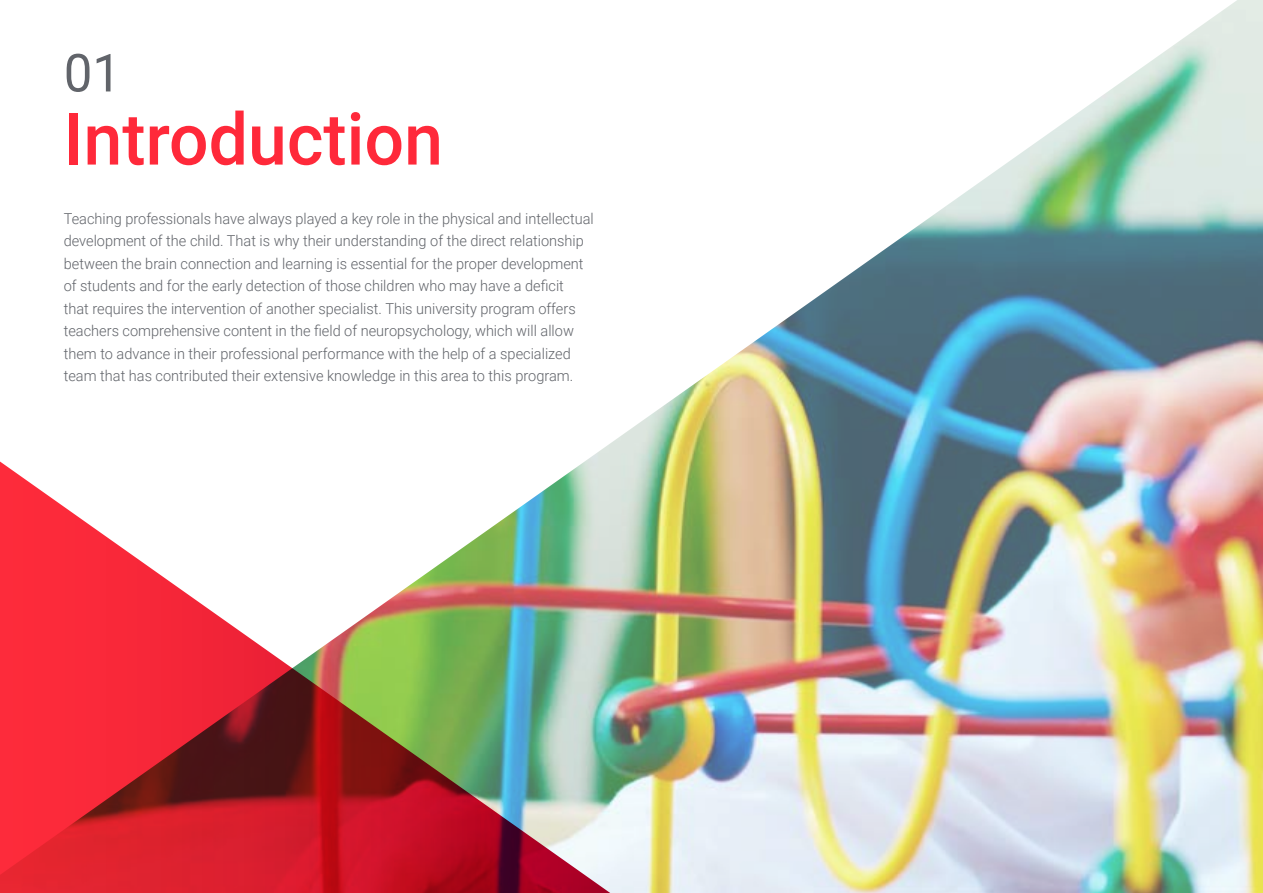
<style>
.page{position:relative;width:1263px;height:893px;background:#fff}
.page>*{position:absolute;margin:0;border:0;box-sizing:border-box;transform-origin:0 0}
.t1{font:500 72px "Roboto";color:#ff293a}
.t2{font:52.5px "Roboto";color:#61646a}
.t3{font:300 15px/22.5px "Roboto";color:#61646a}
</style>
<div class="page">
<img style="left:607px;top:0;width:656px;height:893px">
<svg style="left:0;top:446px;width:640px;height:447px"></svg>
<h2 class="t2" style="left:64px;top:36px;width:59px">01</h2>
<h1 class="t1" style="left:64px;top:89px;width:381px">Introduction</h1>
<p class="t3" style="left:64px;top:207px;width:531px">Teaching professionals have always played a key role in the physical and intellectual development of the child. That is why their understanding of the direct relationship between the brain connection and learning is essential for the proper development of students and for the early detection of those children who may have a deficit<br>that requires the intervention of another specialist. This university program offers teachers comprehensive content in the field of neuropsychology, which will allow them to advance in their professional performance with the help of a specialized team that has contributed their extensive knowledge in this area to this program.</p>
</div>
